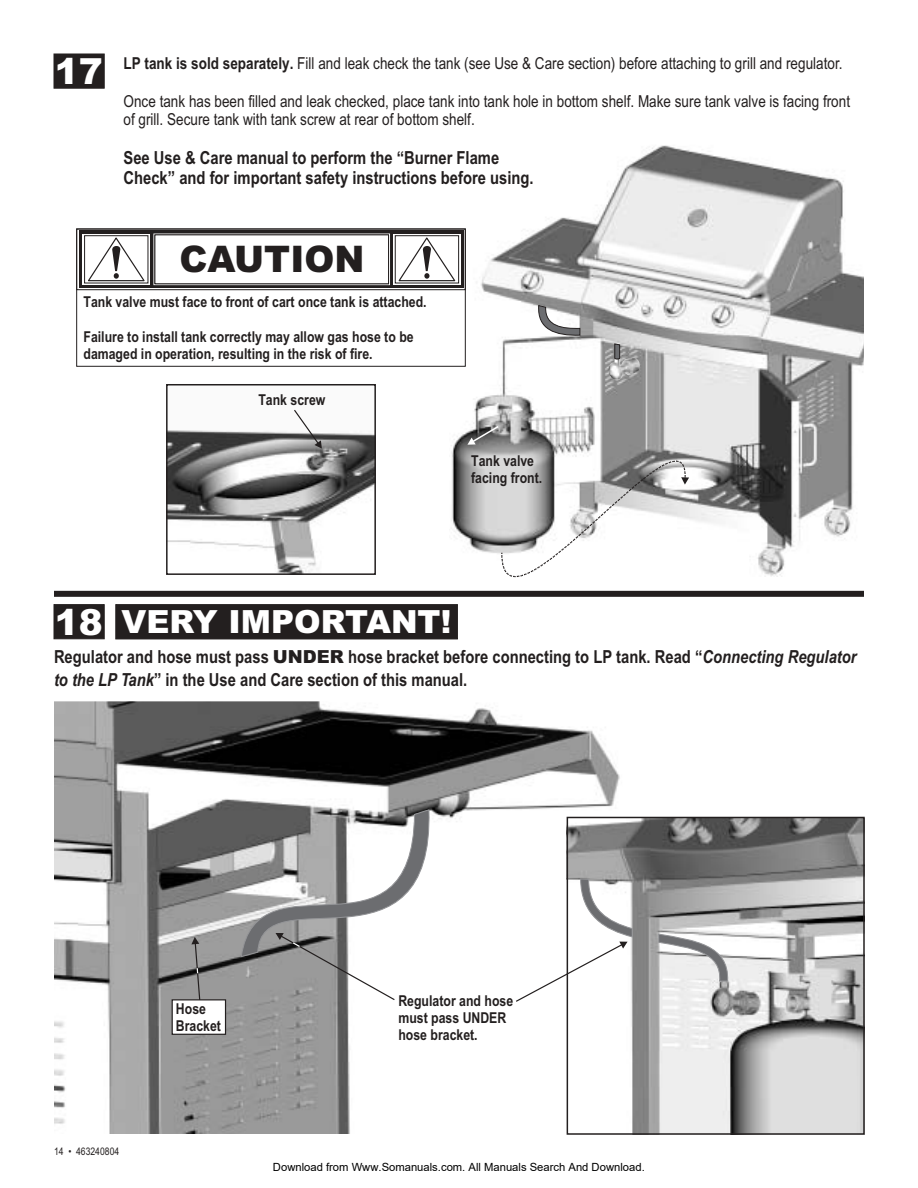
<style>
.page{position:relative;width:918px;height:1188px;background:#fff}
.page>*{position:absolute;margin:0;border:0;box-sizing:border-box;transform-origin:0 0}
.t1{font:900 36.6px "Arial";color:#231f1f}
.t2{font:900 36px "Arial";color:#fff}
.t3{font:900 31.95px "Arial";color:#fff}
.t4{font:700 18px/20.5px "Arial Narrow";color:#231f1f}
.t5{font:16.5px/18.8px "Arial Narrow";color:#231f1f}
.t6{font:700 15px/17.1px "Arial Narrow";color:#231f1f}
.t7{font:11.25px "Arial";color:#000}
.t8{font:10.5px "Arial Narrow";color:#231f1f}
.s1{font-weight:700}
.s2{font-family:"Arial";font-weight:900}
.s3{font-style:italic}
</style>
<div class="page">
<img style="left:169px;top:430px;width:204px;height:142px">
<div style="left:166px;top:384px;width:210px;height:191px;border:2px solid #231f1f"></div>
<img style="left:449px;top:145px;width:415px;height:432px">
<div style="left:54px;top:54px;width:50px;height:34px;background:#231f1f"></div>
<div style="left:54px;top:604px;width:50px;height:35px;background:#231f1f;border:1px solid #231f1f"></div>
<div style="left:54px;top:591px;width:810px;height:6px;background:#231f1f"></div>
<svg style="left:501px;top:394px;width:187px;height:203px"></svg>
<svg style="left:681px;top:477px;width:8px;height:8px"></svg>
<svg style="left:467px;top:425px;width:33px;height:20px"></svg>
<img style="left:609px;top:355px;width:31px;height:26px">
<svg style="left:614px;top:344px;width:6px;height:15px"></svg>
<svg style="left:537px;top:305px;width:43px;height:31px"></svg>
<div style="left:76px;top:229px;width:390px;height:61px;border:1px solid #231f1f"></div>
<svg style="left:79px;top:231px;width:384px;height:57px;background:#343030"></svg>
<div style="left:83px;top:234px;width:67px;height:51px;background:#8d8b8b"></div>
<div style="left:84px;top:235px;width:64px;height:48px;border:1px solid #231f1f"></div>
<div style="left:393px;top:234px;width:68px;height:51px;background:linear-gradient(to bottom,#e2e2e2,#e2e2e2)"></div>
<div style="left:395px;top:235px;width:64px;height:48px;border:1px solid #231f1f"></div>
<div style="left:154px;top:234px;width:236px;height:51px;border:1px solid #fff"></div>
<svg style="left:397px;top:234px;width:60px;height:48px"></svg>
<svg style="left:86px;top:236px;width:60px;height:46px;background:#e2e2e2"></svg>
<div style="left:155px;top:234px;width:234px;height:50px;background:#fff;border:1px solid #231f1f"></div>
<div style="left:76px;top:229px;width:390px;height:138px;border:1px solid #231f1f"></div>
<svg style="left:293px;top:409px;width:29px;height:40px"></svg>
<img style="left:631px;top:820px;width:231px;height:312px">
<img style="left:54px;top:701px;width:566px;height:433px">
<div style="left:116px;top:604px;width:342px;height:35px;background:#231f1f;border:1px solid #231f1f"></div>
<div style="left:567px;top:817px;width:298px;height:318px;border:2px solid #231f1f"></div>
<svg style="left:658px;top:934px;width:71px;height:48px"></svg>
<div style="left:172px;top:999px;width:54px;height:36px;background:#fff;border:1px solid #231f1f"></div>
<svg style="left:191px;top:809px;width:442px;height:194px"></svg>
<h2 class="t2" style="left:55px;top:51px;width:50px">17</h2>
<p class="t5" style="left:124px;top:56px;width:721px"><span class="s1">LP tank is sold separately.</span> Fill and leak check the tank (see Use &amp; Care section) before attaching to grill and regulator.</p>
<p class="t5" style="left:124px;top:93px;width:728px">Once tank has been filled and leak checked, place tank into tank hole in bottom shelf. Make sure tank valve is facing front of grill. Secure tank with tank screw at rear of bottom shelf.</p>
<p class="t4" style="left:124px;top:149px;width:412px">See Use &amp; Care manual to perform the “Burner Flame<br>Check” and for important safety instructions before using.</p>
<h1 class="t1" style="left:179px;top:238px;width:187px">CAUTION</h1>
<p class="t6" style="left:84px;top:295px;width:345px">Tank valve must face to front of cart once tank is attached.</p>
<p class="t6" style="left:84px;top:329px;width:332px">Failure to install tank correctly may allow gas hose to be damaged in operation, resulting in the risk of fire.</p>
<p class="t6" style="left:258px;top:393px;width:69px">Tank screw</p>
<p class="t6" style="left:471px;top:454px;width:73px">Tank valve facing front.</p>
<h2 class="t2" style="left:55px;top:601px;width:50px">18</h2>
<h3 class="t3" style="left:122px;top:604px;width:331px">VERY IMPORTANT!</h3>
<p class="t4" style="left:54px;top:647px;width:804px;line-height:22.4px">Regulator and hose must pass <span class="s2">UNDER</span> hose bracket before connecting to LP tank. Read “<span class="s3">Connecting Regulator to the LP Tank</span>” in the Use and Care section of this manual.</p>
<p class="t8" style="left:54px;top:1147px;width:67px">14 • 463240804</p>
<p class="t6" style="left:176px;top:1002px;width:47px">Hose<br>Bracket</p>
<p class="t6" style="left:398px;top:994px;width:116px">Regulator and hose must pass UNDER hose bracket.</p>
<p class="t7" style="left:273px;top:1160px;width:373px">Download from Www.Somanuals.com. All Manuals Search And Download.</p>
</div>
